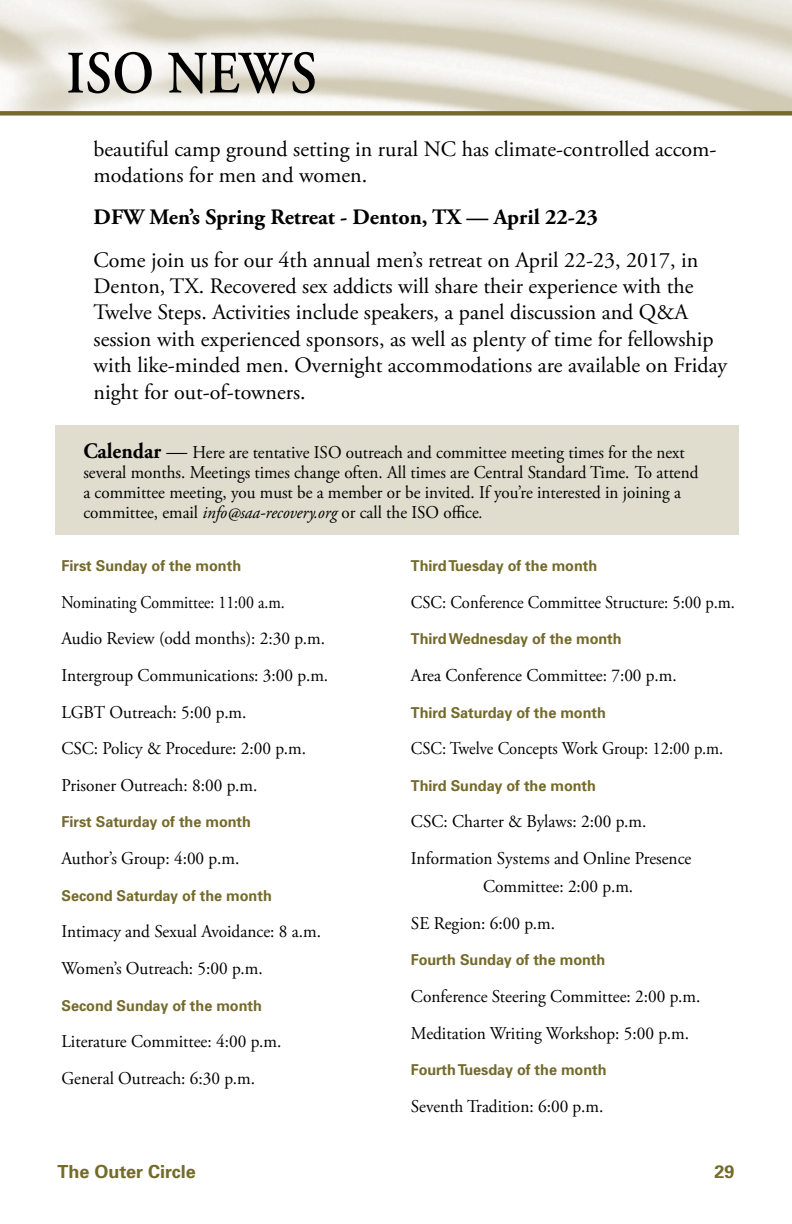
<style>
.page{position:relative;width:792px;height:1224px;background:#fff}
.page>*{position:absolute;margin:0;border:0;box-sizing:border-box;transform-origin:0 0}
.t1{font:600 60px "Adobe Garamond Pro";letter-spacing:.015em;color:#000;scale:.87 1}
.t2{font:22px/26.4px "Adobe Garamond Pro";color:#000}
.t3{font:700 22px "Adobe Garamond Pro";color:#000}
.t4{font:18px/36.6px "Adobe Garamond Pro";color:#000;scale:.96 1}
.t5{font:18px/20px "Adobe Garamond Pro";color:#000;scale:.95 1}
.t6{font:18px/36.6px "Adobe Garamond Pro";color:#000;scale:.88 1}
.t7{font:18px "Adobe Garamond Pro";color:#000;scale:.92 1}
.t8{font:700 18px "Univers";color:#746a2b}
.t9{font:700 15px "Univers";color:#746a2b;scale:.96 1}
.s1{font-weight:700;font-size:22px}
.s2{font-size:22px}
.s3{font-style:italic}
</style>
<div class="page">
<div style="left:0;top:111px;width:792px;height:5px;background:#746a2b"></div>
<div style="left:55px;top:425px;width:684px;height:110px;background:#e0dcce"></div>
<h1 class="t1" style="left:66px;top:39px;width:289px">ISO NEWS</h1>
<p class="t2" style="left:94px;top:136px;width:625px">beautiful camp ground setting in rural NC has climate-controlled accom&shy;modations for men and women.</p>
<p class="t3" style="left:94px;top:204px;width:506px">DFW Men’s Spring Retreat - Denton, TX — April 22-23</p>
<p class="t2" style="left:94px;top:247px;width:635px">Come join us for our 4th annual men’s retreat on April 22-23, 2017, in Denton, TX. Recovered sex addicts will share their experience with the Twelve Steps. Activities include speakers, a panel discussion and Q&amp;A session with experienced sponsors, as well as plenty of time for fellowship with like-minded men. Overnight accommodations are available on Friday night for out-of-towners.</p>
<p class="t5" style="left:83px;top:443px;width:649px"><span class="s1">Calendar</span> <span class="s2">—</span> Here are tentative ISO outreach and committee meeting times for the next several months. Meetings times change often. All times are Central Standard Time. To attend a committee meeting, you must be a member or be invited. If you’re interested in joining a committee, email <span class="s3">info@saa-recovery.org</span> or call the ISO office<span class="s3">.</span></p>
<p class="t9" style="left:61px;top:556px;width:189px">First Sunday of the month</p>
<p class="t6" style="left:61px;top:584px;width:305px">Nominating Committee: 11:00 a.m.<br>Audio Review (odd months): 2:30 p.m.<br>Intergroup Communications: 3:00 p.m.<br>LGBT Outreach: 5:00 p.m.<br>CSC: Policy &amp; Procedure: 2:00 p.m.<br>Prisoner Outreach: 8:00 p.m.</p>
<p class="t9" style="left:61px;top:813px;width:199px">First Saturday of the month</p>
<p class="t4" style="left:61px;top:841px;width:187px">Author’s Group: 4:00 p.m.</p>
<p class="t9" style="left:61px;top:886px;width:221px">Second Saturday of the month</p>
<p class="t4" style="left:61px;top:914px;width:272px">Intimacy and Sexual Avoidance: 8 a.m.<br>Women’s Outreach: 5:00 p.m.</p>
<p class="t9" style="left:61px;top:996px;width:210px">Second Sunday of the month</p>
<p class="t4" style="left:61px;top:1024px;width:231px">Literature Committee: 4:00 p.m.<br>General Outreach: 6:30 p.m.</p>
<p class="t9" style="left:411px;top:556px;width:196px">Third Tuesday of the month</p>
<p class="t7" style="left:411px;top:591px;width:354px">CSC: Conference Committee Structure: 5:00 p.m.</p>
<p class="t9" style="left:411px;top:629px;width:221px">Third Wednesday of the month</p>
<p class="t4" style="left:411px;top:658px;width:278px">Area Conference Committee: 7:00 p.m.</p>
<p class="t9" style="left:411px;top:703px;width:205px">Third Saturday of the month</p>
<p class="t7" style="left:411px;top:738px;width:341px">CSC: Twelve Concepts Work Group: 12:00 p.m.</p>
<p class="t9" style="left:411px;top:776px;width:194px">Third Sunday of the month</p>
<p class="t4" style="left:411px;top:804px;width:294px">CSC: Charter &amp; Bylaws: 2:00 p.m.<br>Information Systems and Online Presence</p>
<p class="t4" style="left:411px;top:869px;width:233px;text-indent:72px">Committee: 2:00 p.m.<br>SE Region: 6:00 p.m.</p>
<p class="t9" style="left:411px;top:950px;width:204px">Fourth Sunday of the month</p>
<p class="t4" style="left:411px;top:979px;width:303px">Conference Steering Committee: 2:00 p.m.<br>Meditation Writing Workshop: 5:00 p.m.</p>
<p class="t9" style="left:411px;top:1060px;width:205px">Fourth Tuesday of the month</p>
<p class="t4" style="left:411px;top:1089px;width:202px">Seventh Tradition: 6:00 p.m.</p>
<p class="t8" style="left:58px;top:1160px;width:140px">The Outer Circle</p>
<p class="t8" style="left:714px;top:1160px;width:22px">29</p>
</div>
